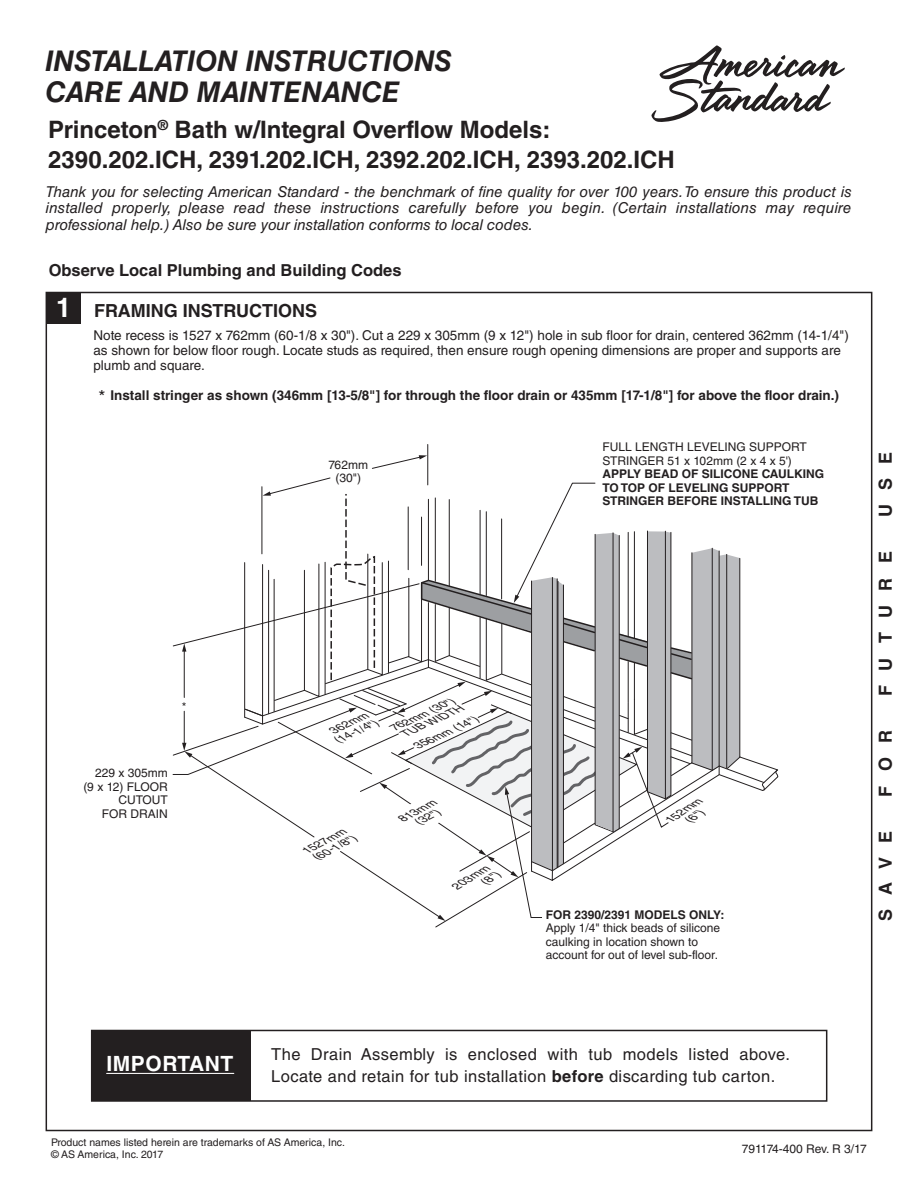
<style>
.page{position:relative;width:918px;height:1188px;background:#fff}
.page>*{position:absolute;margin:0;border:0;box-sizing:border-box;transform-origin:0 0}
.t1{font:italic 700 28.5px/31.5px "Helvetica LT Std";color:#231f20}
.t2{font:700 24px/30px "Helvetica LT Std";color:#231f20}
.t3{font:700 21px "Helvetica LT Std";letter-spacing:.025em;color:#fff}
.t4{font:700 18px "Helvetica LT Std";color:#231f20}
.t5{font:16.5px/22.5px "Helvetica LT Std";letter-spacing:.025em;color:#231f20}
.t6{font:700 16.5px "Helvetica LT Std";color:#231f20}
.t7{font:italic 15px/16.5px "Helvetica LT Std";color:#231f20;text-align:justify}
.t8{font:13.5px/15px "Helvetica LT Std";color:#231f20}
.t9{font:700 13.5px "Helvetica LT Std";color:#231f20}
.t10{font:12px/13.5px "Helvetica LT Std";color:#231f20}
.t11{font:700 12px/13.5px "Helvetica LT Std";color:#231f20}
.t12{font:12px "Helvetica LT Std";letter-spacing:-.025em;color:#231f20}
.t13{font:10.5px/12px "Helvetica LT Std";color:#231f20}
.t14{font:italic 10.35px/10.5px "Helvetica LT Std";color:#231f20;scale:1.15 1}
.t15{font:italic 10.2px "Helvetica LT Std";color:#231f20;scale:1.18 1}
.s1{font-size:27px;color:#fff}
.s2{font-weight:400;font-size:18px}
.s3{font-weight:700}
</style>
<div class="page">
<div style="left:47px;top:293px;width:33px;height:31px;background:#231f20"></div>
<hr style="left:427px;top:444px;width:1px;height:41px;background:#231f20">
<svg style="left:372px;top:455px;width:55px;height:14px"></svg>
<div style="left:92px;top:1030px;width:159px;height:71px;background:#231f20"></div>
<hr style="left:107px;top:1073px;width:127px;height:1px;background:#fff">
<div style="left:91px;top:1030px;width:736px;height:72px;border:2px solid #231f20"></div>
<svg style="left:651px;top:45px;width:194px;height:77px"></svg>
<svg style="left:172px;top:477px;width:607px;height:451px"></svg>
<hr style="left:563px;top:585px;width:1px;height:279px;background:#231f20">
<h1 class="t1" style="left:46px;top:45px;width:408px">INSTALLATION INSTRUCTIONS<br>CARE AND MAINTENANCE</h1>
<h2 class="t2" style="left:48px;top:114px;width:628px">Princeton<sup>®</sup> Bath w/Integral Overflow Models:<br>2390.202.ICH, 2391.202.ICH, 2392.202.ICH, 2393.202.ICH</h2>
<p class="t7" style="left:46px;top:183px;width:807px">Thank you for selecting American Standard - the benchmark of fine quality for over 100 years. To ensure this product is installed properly, please read these instructions carefully before you begin. (Certain installations may require professional help.) Also be sure your installation conforms to local codes.</p>
<p class="t6" style="left:49px;top:260px;width:354px">Observe Local Plumbing and Building Codes</p>
<p class="t4" style="left:56px;top:300px;width:262px"><span class="s1">1</span> FRAMING INSTRUCTIONS</p>
<p class="t8" style="left:93px;top:328px;width:757px">Note recess is 1527 x 762mm (60-1/8 x 30"). Cut a 229 x 305mm (9 x 12") hole in sub floor for drain, centered 362mm (14-1/4") as shown for below floor rough. Locate studs as required, then ensure rough opening dimensions are proper and supports are plumb and square.</p>
<p class="t9" style="left:98px;top:387px;width:742px"><span class="s2">*</span> Install stringer as shown (346mm [13-5/8"] for through the floor drain or 435mm [17-1/8"] for above the floor drain.)</p>
<p class="t10" style="left:328px;top:458px;width:41px;text-align:center">762mm (30")</p>
<p class="t10" style="left:603px;top:440px;width:206px">FULL LENGTH LEVELING SUPPORT<br>STRINGER 51 x 102mm (2 x 4 x 5')</p>
<p class="t11" style="left:603px;top:467px;width:223px">APPLY BEAD OF SILICONE CAULKING<br>TO TOP OF LEVELING SUPPORT<br>STRINGER BEFORE INSTALLING TUB</p>
<p class="t10" style="left:83px;top:767px;width:86px;text-align:right">229 x 305mm (9 x 12) FLOOR<br>CUTOUT<br>FOR DRAIN</p>
<p class="t10" style="left:182px;top:700px;width:6px">*</p>
<p class="t15" style="left:391px;top:722px;width:60px;rotate:-25deg">762mm (30")</p>
<p class="t14" style="left:331px;top:726px;width:36px;rotate:-25deg">362mm</p>
<p class="t15" style="left:402px;top:729px;width:58px;rotate:-25deg">TUB WIDTH</p>
<p class="t14" style="left:415px;top:741px;width:61px;rotate:-25deg">356mm (14")</p>
<p class="t14" style="left:335px;top:735px;width:41px;rotate:-25deg">(14-1/4")</p>
<p class="t14" style="left:303px;top:846px;width:47px;text-align:center;rotate:-28deg">1527mm (60-1/8")</p>
<p class="t14" style="left:399px;top:814px;width:36px;text-align:right;rotate:-28deg">813mm (32")</p>
<p class="t14" style="left:680px;top:807px;width:22px;text-indent:-16px;rotate:-34deg">152mm (6")</p>
<p class="t14" style="left:476px;top:868px;width:18px;text-indent:-27px;rotate:-31deg">203mm (8")</p>
<p class="t11" style="left:546px;top:907px;width:180px">FOR 2390/2391 MODELS ONLY:</p>
<p class="t10" style="left:546px;top:921px;width:176px">Apply 1/4" thick beads of silicone caulking in location shown to account for out of level sub-floor.</p>
<p class="t4" style="left:875px;top:517px;width:67px;rotate:-90deg">USE</p>
<p class="t4" style="left:875px;top:696px;width:146px;rotate:-90deg">FUTURE</p>
<p class="t4" style="left:875px;top:797px;width:68px;rotate:-90deg">FOR</p>
<p class="t4" style="left:875px;top:921px;width:92px;rotate:-90deg">SAVE</p>
<h3 class="t3" style="left:107px;top:1051px;width:128px">IMPORTANT</h3>
<p class="t5" style="left:271px;top:1043px;width:521px">The Drain Assembly is enclosed with tub models listed above.<br>Locate and retain for tub installation <span class="s3">before</span> discarding tub carton.</p>
<p class="t13" style="left:51px;top:1136px;width:296px">Product names listed herein are trademarks of AS America, Inc. © AS America, Inc. 2017</p>
<p class="t12" style="left:742px;top:1142px;width:126px">791174-400 Rev. R 3/17</p>
</div>
